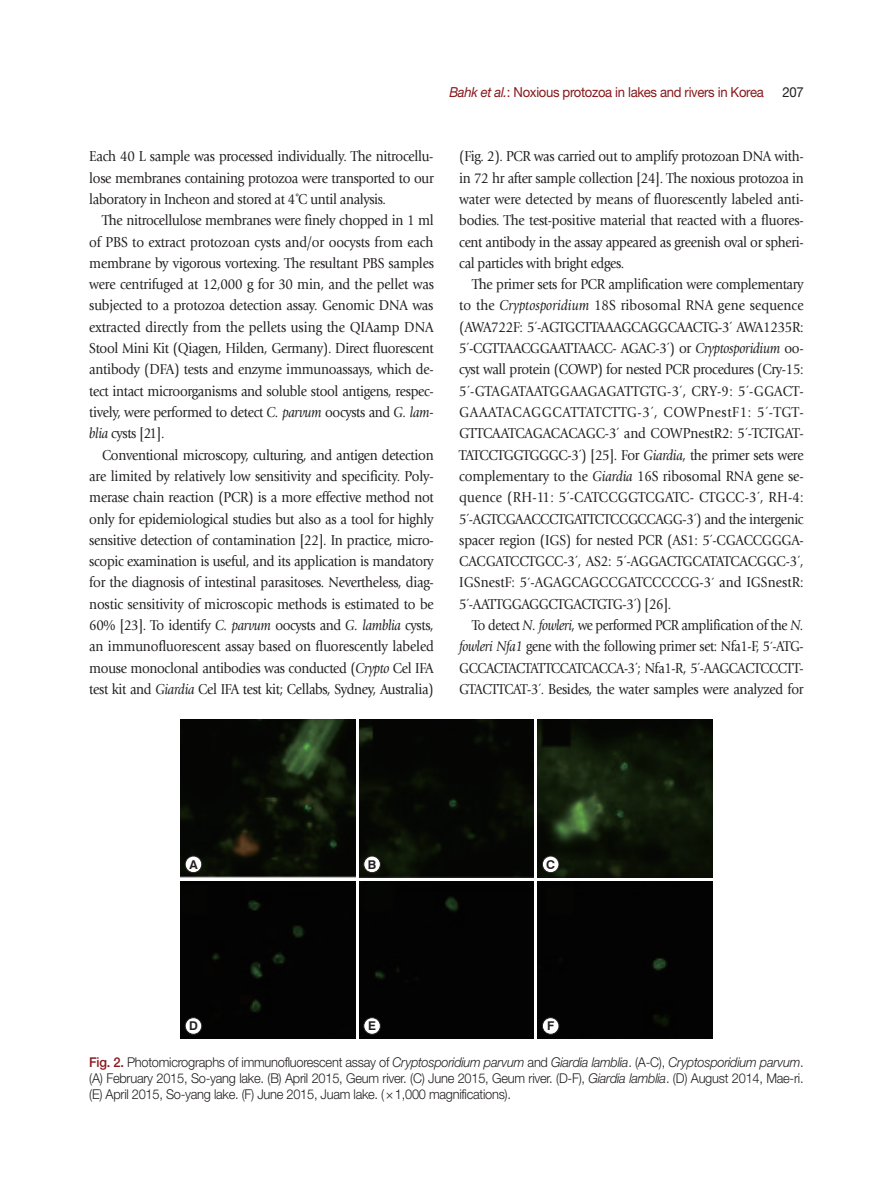
<style>
.page{position:relative;width:893px;height:1191px;background:#fff}
.page>*{position:absolute;margin:0;border:0;box-sizing:border-box;transform-origin:0 0}
.t1{font:15px/21.3px "Giovanni Std";letter-spacing:-.025em;color:#231f20;text-align:justify;scale:.9 1}
.t2{font:15px/21.3px "Giovanni Std";letter-spacing:-.025em;color:#231f20;text-align:justify;scale:.88 1}
.t3{font:13.8px "Helvetica Neue LT Std";letter-spacing:-.025em;color:#88181b;scale:.95 1}
.t4{font:13.8px "Helvetica Neue LT Std";color:#231f20;scale:.95 1}
.t5{font:300 13.5px/16.2px "Helvetica Neue LT Std";letter-spacing:-.02em;color:#231f20;text-align:justify;scale:.95 1}
.t6{font:700 12.15px "Swiss 721 BT";color:#231f20}
.s1{font-style:italic}
.s2{font-family:"Myriad Pro";font-stretch:condensed}
.s3{font-weight:500;color:#88181b}
</style>
<div class="page">
<img style="left:181px;top:719px;width:174px;height:158px">
<img style="left:359px;top:719px;width:175px;height:158px">
<img style="left:538px;top:719px;width:174px;height:158px">
<div style="left:181px;top:881px;width:174px;height:157px;background:#030303"></div>
<div style="left:359px;top:881px;width:175px;height:157px;background:#030303"></div>
<div style="left:538px;top:881px;width:174px;height:157px;background:#030303"></div>
<div style="left:185px;top:856px;width:17px;height:16px;background:#fff;border-radius:50%"></div>
<div style="left:185px;top:856px;width:17px;height:17px;border:1px solid #231f20;border-radius:50%"></div>
<div style="left:364px;top:856px;width:16px;height:16px;background:#fff;border-radius:50%"></div>
<div style="left:364px;top:856px;width:17px;height:17px;border:1px solid #231f20;border-radius:50%"></div>
<div style="left:542px;top:856px;width:17px;height:16px;background:#fff;border-radius:50%"></div>
<div style="left:542px;top:856px;width:17px;height:17px;border:1px solid #231f20;border-radius:50%"></div>
<div style="left:185px;top:1017px;width:17px;height:17px;background:#fff;border-radius:50%"></div>
<div style="left:185px;top:1017px;width:17px;height:17px;border:1px solid #231f20;border-radius:50%"></div>
<div style="left:364px;top:1017px;width:16px;height:17px;background:#fff;border-radius:50%"></div>
<div style="left:364px;top:1017px;width:17px;height:17px;border:1px solid #231f20;border-radius:50%"></div>
<div style="left:542px;top:1017px;width:17px;height:17px;background:#fff;border-radius:50%"></div>
<div style="left:542px;top:1017px;width:17px;height:17px;border:1px solid #231f20;border-radius:50%"></div>
<p class="t3" style="left:449px;top:83px;width:332px"><span class="s1">Bahk et al.</span>: Noxious protozoa in lakes and rivers in Korea</p>
<p class="t4" style="left:782px;top:83px;width:24px">207</p>
<p class="t1" style="left:89px;top:146px;width:384px">Each 40 L sample was processed individually. The nitrocellu&shy;lose membranes containing protozoa were transported to our laboratory in Incheon and stored at 4˚C until analysis.</p>
<p class="t1" style="left:89px;top:210px;width:384px;text-indent:13px">The nitrocellulose membranes were finely chopped in 1 ml of PBS to extract protozoan cysts and/or oocysts from each membrane by vigorous vortexing. The resultant PBS samples were centrifuged at 12,000 g for 30 min, and the pellet was subjected to a protozoa detection assay. Genomic DNA was extracted directly from the pellets using the QIAamp DNA Stool Mini Kit (Qiagen, Hilden, Germany). Direct fluorescent antibody (DFA) tests and enzyme immunoassays, which de&shy;tect intact microorganisms and soluble stool antigens, respec&shy;tively, were performed to detect <span class="s1">C. parvum</span> oocysts and <span class="s1">G. lam&shy;blia</span> cysts [21].</p>
<p class="t1" style="left:89px;top:444px;width:384px;text-indent:13px">Conventional microscopy, culturing, and antigen detection are limited by relatively low sensitivity and specificity. Poly&shy;merase chain reaction (PCR) is a more effective method not only for epidemiological studies but also as a tool for highly sensitive detection of contamination [22]. In practice, micro&shy;scopic examination is useful, and its application is mandatory for the diagnosis of intestinal parasitoses. Nevertheless, diag&shy;nostic sensitivity of microscopic methods is estimated to be 60% [23]. To identify <span class="s1">C. parvum</span> oocysts and <span class="s1">G. lamblia</span> cysts, an immunofluorescent assay based on fluorescently labeled mouse monoclonal antibodies was conducted (<span class="s1">Crypto</span> Cel IFA test kit and <span class="s1">Giardia</span> Cel IFA test kit; Cellabs, Sydney, Australia)</p>
<p class="t1" style="left:459px;top:146px;width:384px">(Fig. 2). PCR was carried out to amplify protozoan DNA with&shy;in 72 hr after sample collection [24]. The noxious protozoa in water were detected by means of fluorescently labeled anti&shy;bodies. The test-positive material that reacted with a fluores&shy;cent antibody in the assay appeared as greenish oval or spheri&shy;cal particles with bright edges.</p>
<p class="t1" style="left:459px;top:274px;width:384px;text-indent:13px">The primer sets for PCR amplification were complementary to the <span class="s1">Cryptosporidium</span> 18S ribosomal RNA gene sequence (AWA722F: 5<span class="s2">´</span>-AGTGCTTAAAGCAGGCAACTG-3<span class="s2">´</span> AWA1235R:<br>5<span class="s2">´</span>-CGTTAACGGAATTAACC- AGAC-3<span class="s2">´</span>) or <span class="s1">Cryptosporidium</span> oo&shy;cyst wall protein (COWP) for nested PCR procedures (Cry-15:<br>5<span class="s2">´</span>-GTAGATAATGGAAGAGATTGTG-3<span class="s2">´</span>, CRY-9: 5<span class="s2">´</span>-GGACT-GAAATACAGGCATTATCTTG-3<span class="s2">´</span>, COWPnestF1: 5<span class="s2">´</span>-TGT-GTTCAATCAGACACAGC-3<span class="s2">´</span> and COWPnestR2: 5<span class="s2">´</span>-TCTGAT-TATCCTGGTGGGC-3<span class="s2">´</span>) [25]. For <span class="s1">Giardia</span>, the primer sets were complementary to the <span class="s1">Giardia</span> 16S ribosomal RNA gene se&shy;quence (RH-11: 5<span class="s2">´</span>-CATCCGGTCGATC- CTGCC-3<span class="s2">´</span>, RH-4:<br>5<span class="s2">´</span>-AGTCGAACCCTGATTCTCCGCCAGG-3<span class="s2">´</span>) and the intergenic spacer region (IGS) for nested PCR (AS1: 5<span class="s2">´</span>-CGACCGGGA-CACGATCCTGCC-3<span class="s2">´</span>, AS2: 5<span class="s2">´</span>-AGGACTGCATATCACGGC-3<span class="s2">´</span>, IGSnestF: 5<span class="s2">´</span>-AGAGCAGCCGATCCCCCG-3<span class="s2">´</span> and IGSnestR:<br>5<span class="s2">´</span>-AATTGGAGGCTGACTGTG-3<span class="s2">´</span>) [26].</p>
<p class="t2" style="left:459px;top:614px;width:393px;text-indent:13px">To detect <span class="s1">N. fowleri</span>, we performed PCR amplification of the <span class="s1">N. fowleri Nfa1</span> gene with the following primer set: Nfa1-F, 5<span class="s2">´</span>-ATG-GCCACTACTATTCCATCACCA-3<span class="s2">´</span>; Nfa1-R, 5<span class="s2">´</span>-AAGCACTCCCTT-GTACTTCAT-3<span class="s2">´</span>. Besides, the water samples were analyzed for</p>
<p class="t6" style="left:189px;top:857px;width:10px">A</p>
<p class="t6" style="left:368px;top:857px;width:10px">B</p>
<p class="t6" style="left:546px;top:857px;width:10px">C</p>
<p class="t6" style="left:189px;top:1018px;width:10px">D</p>
<p class="t6" style="left:368px;top:1018px;width:9px">E</p>
<p class="t6" style="left:547px;top:1018px;width:9px">F</p>
<p class="t5" style="left:89px;top:1053px;width:753px"><span class="s3">Fig. 2.</span> Photomicrographs of immunofluorescent assay of <span class="s1">Cryptosporidium parvum</span> and <span class="s1">Giardia lamblia</span>. (A-C), <span class="s1">Cryptosporidium parvum</span>. (A) February 2015, So-yang lake. (B) April 2015, Geum river. (C) June 2015, Geum river. (D-F), <span class="s1">Giardia lamblia</span>. (D) August 2014, Mae-ri. (E) April 2015, So-yang lake. (F) June 2015, Juam lake. (×1,000 magnifications).</p>
</div>
